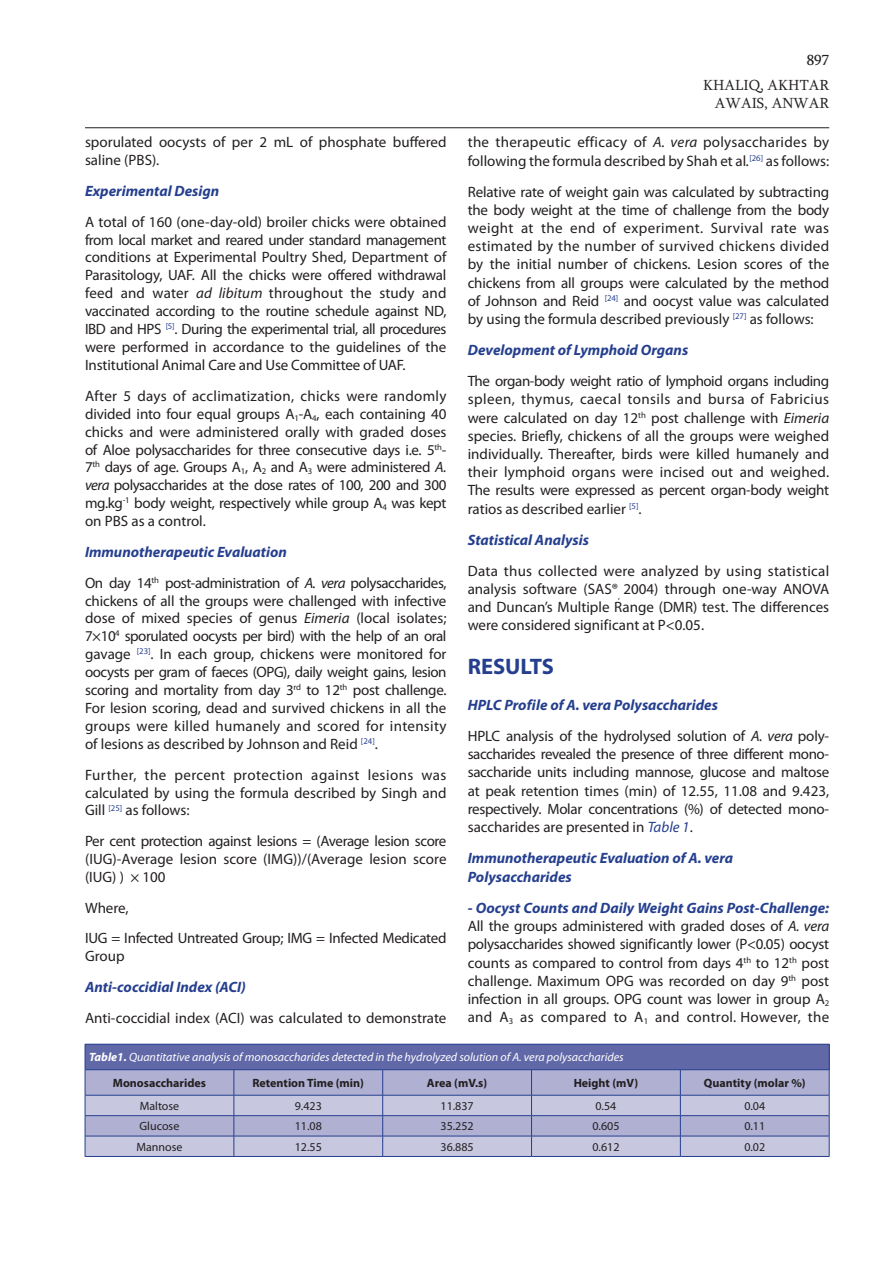
<style>
.page{position:relative;width:893px;height:1263px;background:#fff}
.page>*{position:absolute;margin:0;border:0;box-sizing:border-box;transform-origin:0 0}
.t1{font:700 22.5px "Myriad Pro";color:#253f8e}
.t2{font:15px/18.3px "Myriad Pro";color:#231f20;text-align:justify}
.t3{font:italic 700 15px/18.3px "Myriad Pro";color:#253f8e}
.t4{font:15px/30.8px "Myriad Pro";letter-spacing:-.03em;color:#231f20}
.t5{font:15px/30.6px "Myriad Pro";letter-spacing:-.02em;color:#231f20}
.t6{font:15px/25px "Sylfaen";color:#231f20;text-align:right}
.t7{font:italic 12px/25.5px "Myriad Pro";color:#fff}
.t8{font:12px "Myriad Pro";color:#231f20}
.t9{font:700 12px "Myriad Pro";color:#231f20}
.s1{font-style:italic}
.s2{font-weight:700;font-style:italic;color:#253f8e}
.s3{font-style:italic;color:#253f8e}
.s4{font-weight:700}
.s5{font-weight:700;font-style:normal;color:#231f20}
</style>
<div class="page">
<hr style="left:85px;top:127px;width:744px;height:1px;background:#231f20">
<div style="left:85px;top:1044px;width:744px;height:26px;background:#6168a7"></div>
<svg style="left:86px;top:1070px;width:743px;height:25px;background:#acadd0"></svg>
<svg style="left:86px;top:1096px;width:743px;height:60px;background:#bcbdda"></svg>
<hr style="left:85px;top:1044px;width:149px;height:1px;background:#253f8e">
<hr style="left:234px;top:1044px;width:149px;height:1px;background:#253f8e">
<hr style="left:383px;top:1044px;width:148px;height:1px;background:#253f8e">
<hr style="left:531px;top:1044px;width:149px;height:1px;background:#253f8e">
<hr style="left:680px;top:1044px;width:149px;height:1px;background:#253f8e">
<hr style="left:85px;top:1069px;width:149px;height:1px;background:#253f8e">
<hr style="left:234px;top:1069px;width:149px;height:1px;background:#253f8e">
<hr style="left:383px;top:1069px;width:148px;height:1px;background:#253f8e">
<hr style="left:531px;top:1069px;width:149px;height:1px;background:#253f8e">
<hr style="left:680px;top:1069px;width:149px;height:1px;background:#253f8e">
<hr style="left:85px;top:1095px;width:149px;height:1px;background:#253f8e">
<hr style="left:234px;top:1095px;width:149px;height:1px;background:#253f8e">
<hr style="left:383px;top:1095px;width:148px;height:1px;background:#253f8e">
<hr style="left:531px;top:1095px;width:149px;height:1px;background:#253f8e">
<hr style="left:680px;top:1095px;width:149px;height:1px;background:#253f8e">
<hr style="left:85px;top:1115px;width:149px;height:1px;background:#253f8e">
<hr style="left:234px;top:1115px;width:149px;height:1px;background:#253f8e">
<hr style="left:383px;top:1115px;width:148px;height:1px;background:#253f8e">
<hr style="left:531px;top:1115px;width:149px;height:1px;background:#253f8e">
<hr style="left:680px;top:1115px;width:149px;height:1px;background:#253f8e">
<hr style="left:85px;top:1136px;width:149px;height:1px;background:#253f8e">
<svg style="left:85px;top:1044px;width:1px;height:112px"></svg>
<hr style="left:234px;top:1136px;width:149px;height:1px;background:#253f8e">
<svg style="left:234px;top:1070px;width:1px;height:86px"></svg>
<hr style="left:383px;top:1136px;width:148px;height:1px;background:#253f8e">
<svg style="left:382px;top:1070px;width:1px;height:86px"></svg>
<hr style="left:531px;top:1136px;width:149px;height:1px;background:#253f8e">
<svg style="left:531px;top:1070px;width:1px;height:86px"></svg>
<hr style="left:680px;top:1136px;width:149px;height:1px;background:#253f8e">
<svg style="left:680px;top:1070px;width:1px;height:86px"></svg>
<svg style="left:829px;top:1044px;width:1px;height:112px"></svg>
<hr style="left:85px;top:1156px;width:149px;height:1px;background:#253f8e">
<hr style="left:234px;top:1156px;width:149px;height:1px;background:#253f8e">
<hr style="left:383px;top:1156px;width:148px;height:1px;background:#253f8e">
<hr style="left:531px;top:1156px;width:149px;height:1px;background:#253f8e">
<hr style="left:680px;top:1156px;width:149px;height:1px;background:#253f8e">
<p class="t6" style="left:703px;top:47px;width:128px">897<br>KHALIQ, AKHTAR</p>
<p class="t6" style="left:715px;top:90px;width:116px">AWAIS, ANWAR</p>
<p class="t2" style="left:468px;top:133px;width:363px">the therapeutic efficacy of <span class="s1">A. vera</span> polysaccharides by following the formula described by Shah et al<span class="s1">.</span><sup>[26]</sup> as follows:</p>
<p class="t2" style="left:468px;top:182px;width:363px">Relative rate of weight gain was calculated by subtracting the body weight at the time of challenge from the body weight at the end of experiment. Survival rate was estimated by the number of survived chickens divided by the initial number of chickens. Lesion scores of the chickens from all groups were calculated by the method of Johnson and Reid <sup>[24]</sup> and oocyst value was calculated by using the formula described previously <sup>[27]</sup> as follows:</p>
<p class="t3" style="left:468px;top:340px;width:222px">Development of Lymphoid Organs</p>
<p class="t2" style="left:468px;top:372px;width:363px">The organ-body weight ratio of lymphoid organs including spleen, thymus, caecal tonsils and bursa of Fabricius were calculated on day 12<sup>th</sup> post challenge with <span class="s1">Eimeria </span>species. Briefly, chickens of all the groups were weighed individually. Thereafter, birds were killed humanely and their lymphoid organs were incised out and weighed.<br>The results were expressed as percent organ-body weight ratios as described earlier <sup>[5]</sup>.</p>
<p class="t3" style="left:468px;top:530px;width:123px">Statistical Analysis</p>
<p class="t2" style="left:468px;top:561px;width:363px">Data thus collected were analyzed by using statistical analysis software (SAS®<sub>,</sub> 2004) through one-way ANOVA and Duncan’s Multiple Range (DMR) test. The differences were considered significant at P&lt;0.05.</p>
<h1 class="t1" style="left:468px;top:652px;width:88px">RESULTS</h1>
<p class="t2" style="left:468px;top:689px;width:363px;line-height:31px"><span class="s2">HPLC Profile of A. vera Polysaccharides<br></span>HPLC analysis of the hydrolysed solution of <span class="s1">A. vera</span> poly-</p>
<p class="t2" style="left:468px;top:745px;width:363px">saccharides revealed the presence of three different mono&shy;saccharide units including mannose, glucose and maltose at peak retention times (min) of 12.55, 11.08 and 9.423, respectively. Molar concentrations (%) of detected mono&shy;saccharides are presented in <span class="s3">Table 1</span>.</p>
<p class="t3" style="left:468px;top:849px;width:267px">Immunotherapeutic Evaluation of A. vera<br>Polysaccharides</p>
<p class="t2" style="left:468px;top:898px;width:363px"><span class="s2">- Oocyst Counts and Daily Weight Gains Post-Challenge:<br></span>All the groups administered with graded doses of <span class="s1">A. vera </span>polysaccharides showed significantly lower (P&lt;0.05) oocyst counts as compared to control from days 4<sup>th</sup> to 12<sup>th</sup> post challenge. Maximum OPG was recorded on day 9<sup>th</sup> post infection in all groups. OPG count was lower in group A<sub>2 </sub>and A<sub>3</sub> as compared to A<sub>1</sub> and control. However, the</p>
<p class="t7" style="left:113px;top:1044px;width:512px;text-indent:-24px"><span class="s4">Table1.</span> Quantitative analysis of monosaccharides detected in the hydrolyzed solution of A. vera polysaccharides<br><span class="s5">Monosaccharides</span></p>
<p class="t2" style="left:85px;top:133px;width:363px;line-height:17.9px">sporulated oocysts of per 2 mL of phosphate buffered saline (PBS).</p>
<p class="t3" style="left:85px;top:181px;width:136px">Experimental Design</p>
<p class="t2" style="left:85px;top:212px;width:363px">A total of 160 (one-day-old) broiler chicks were obtained from local market and reared under standard management conditions at Experimental Poultry Shed, Department of Parasitology, UAF. All the chicks were offered withdrawal feed and water <span class="s1">ad libitum</span> throughout the study and vaccinated according to the routine schedule against ND, IBD and HPS <sup>[5]</sup>. During the experimental trial, all procedures were performed in accordance to the guidelines of the Institutional Animal Care and Use Committee of UAF.</p>
<p class="t2" style="left:85px;top:386px;width:363px">After 5 days of acclimatization, chicks were randomly divided into four equal groups A<sub>1</sub>-A<sub>4</sub>, each containing 40 chicks and were administered orally with graded doses of Aloe polysaccharides for three consecutive days i.e. 5<sup>th</sup>-7<sup>th</sup> days of age. Groups A<sub>1</sub>, A<sub>2</sub> and A<sub>3</sub> were administered <span class="s1">A. vera</span> polysaccharides at the dose rates of 100, 200 and 300 mg.kg<sup>-1</sup> body weight, respectively while group A<sub>4</sub> was kept on PBS as a control.</p>
<p class="t4" style="left:85px;top:536px;width:363px"><span class="s2">Immunotherapeutic Evaluation<br></span>On day 14<sup>th</sup> post-administration of <span class="s1">A. vera</span> polysaccharides,</p>
<p class="t2" style="left:85px;top:591px;width:363px;line-height:17.9px">chickens of all the groups were challenged with infective dose of mixed species of genus <span class="s1">Eimeria</span> (local isolates; 7×10<sup>4</sup> sporulated oocysts per bird) with the help of an oral gavage <sup>[23]</sup>. In each group, chickens were monitored for oocysts per gram of faeces (OPG), daily weight gains, lesion scoring and mortality from day 3<sup>rd</sup> to 12<sup>th</sup> post challenge.<br>For lesion scoring, dead and survived chickens in all the groups were killed humanely and scored for intensity of lesions as described by Johnson and Reid <sup>[24]</sup>.</p>
<p class="t2" style="left:85px;top:765px;width:363px">Further, the percent protection against lesions was calculated by using the formula described by Singh and Gill <sup>[25]</sup> as follows:</p>
<p class="t2" style="left:85px;top:832px;width:363px;line-height:17.9px">Per cent protection against lesions = (Average lesion score (IUG)-Average lesion score (IMG))/(Average lesion score (IUG) ) × 100</p>
<p class="t5" style="left:85px;top:892px;width:363px">Where,<br>IUG = Infected Untreated Group; IMG = Infected Medicated</p>
<p class="t2" style="left:85px;top:947px;width:41px">Group</p>
<p class="t3" style="left:85px;top:977px;width:162px">Anti-coccidial Index (ACI)</p>
<p class="t2" style="left:85px;top:1008px;width:363px">Anti-coccidial index (ACI) was calculated to demonstrate</p>
<p class="t9" style="left:252px;top:1075px;width:113px">Retention Time (min)</p>
<p class="t9" style="left:427px;top:1075px;width:62px">Area (mV.s)</p>
<p class="t9" style="left:574px;top:1075px;width:66px">Height (mV)</p>
<p class="t9" style="left:704px;top:1075px;width:103px">Quantity (molar %)</p>
<p class="t8" style="left:140px;top:1098px;width:41px">Maltose</p>
<p class="t8" style="left:295px;top:1098px;width:29px">9.423</p>
<p class="t8" style="left:440px;top:1098px;width:35px">11.837</p>
<p class="t8" style="left:595px;top:1098px;width:22px">0.54</p>
<p class="t8" style="left:744px;top:1098px;width:22px">0.04</p>
<p class="t8" style="left:140px;top:1119px;width:41px">Glucose</p>
<p class="t8" style="left:295px;top:1119px;width:29px">11.08</p>
<p class="t8" style="left:440px;top:1119px;width:35px">35.252</p>
<p class="t8" style="left:592px;top:1119px;width:29px">0.605</p>
<p class="t8" style="left:744px;top:1119px;width:22px">0.11</p>
<p class="t8" style="left:136px;top:1139px;width:48px">Mannose</p>
<p class="t8" style="left:295px;top:1139px;width:29px">12.55</p>
<p class="t8" style="left:440px;top:1139px;width:35px">36.885</p>
<p class="t8" style="left:592px;top:1139px;width:29px">0.612</p>
<p class="t8" style="left:744px;top:1139px;width:22px">0.02</p>
</div>
